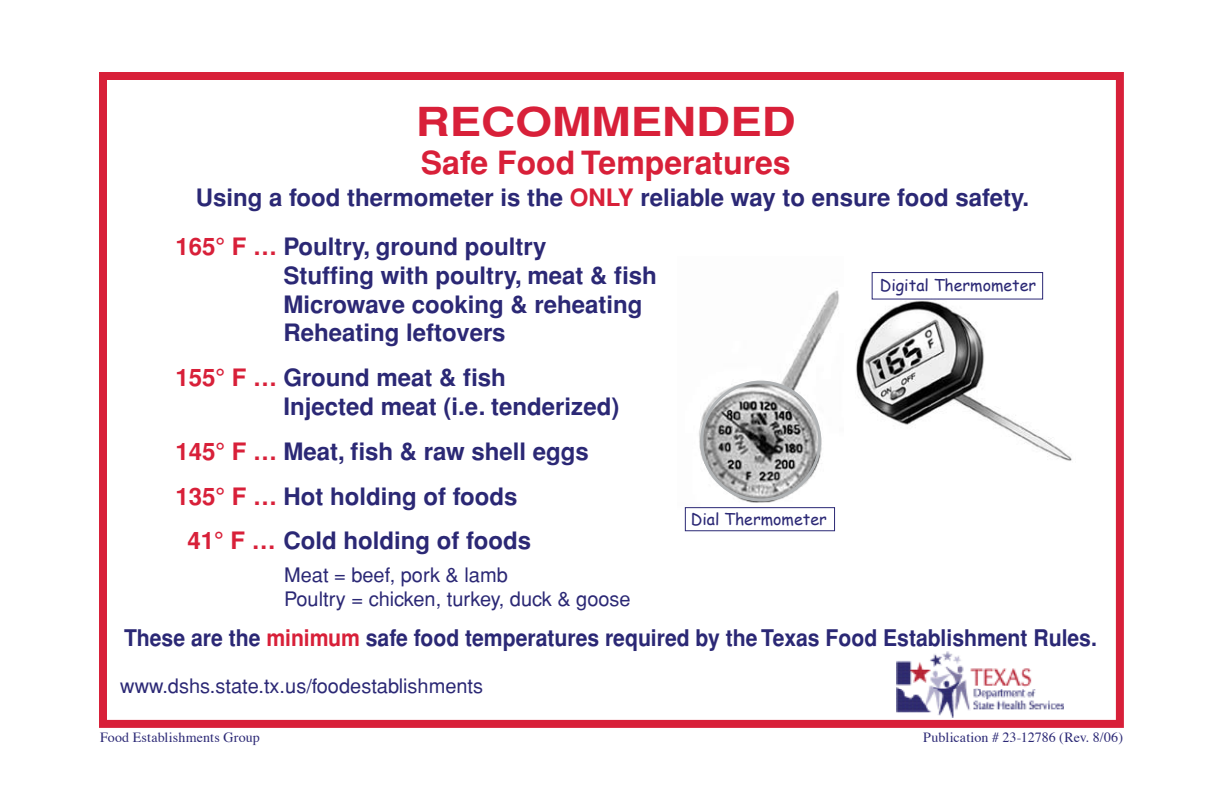
<style>
.page{position:relative;width:1224px;height:792px;background:#fff}
.page>*{position:absolute;margin:0;border:0;box-sizing:border-box;transform-origin:0 0}
.t1{font:700 40px "Helvetica";color:#d82039;scale:1.18 1}
.t2{font:700 32px "Helvetica";color:#d82039}
.t3{font:700 24px/28.8px "Helvetica";color:#2b2875}
.t4{font:700 23px "Helvetica";color:#2b2875;scale:.92 1}
.t5{font:20px/24px "Helvetica";color:#2b2875}
.t6{font:16px "Comic Sans MS";color:#2b2875}
.t7{font:14px "Times";letter-spacing:.005em;color:#2b2875}
.s1{color:#d82039}
</style>
<div class="page">
<img style="left:684px;top:290px;width:155px;height:222px">
<img style="left:897px;top:651px;width:135px;height:38px">
<img style="left:897px;top:689px;width:167px;height:28px">
<div style="left:99px;top:72px;width:1025px;height:656px;border:8px solid #d82039"></div>
<img style="left:856px;top:298px;width:216px;height:163px">
<div style="left:700px;top:381px;width:121px;height:121px;border:3px solid #b1b4b6;border-radius:50%"></div>
<div style="left:872px;top:272px;width:171px;height:27px;border:1px solid #2b2875"></div>
<div style="left:685px;top:507px;width:150px;height:24px;border:1px solid #2b2875"></div>
<h1 class="t1" style="left:416px;top:98px;width:324px">RECOMMENDED</h1>
<h2 class="t2" style="left:421px;top:144px;width:371px">Safe Food Temperatures</h2>
<p class="t3" style="left:196px;top:183px;width:835px">Using a food thermometer is the <span class="s1">ONLY</span> reliable way to ensure food safety.</p>
<p class="t3" style="left:284px;top:232px;width:375px;text-indent:-108px"><span class="s1">165° F …</span> Poultry, ground poultry<br>Stuffing with poultry, meat &amp; fish<br>Microwave cooking &amp; reheating<br>Reheating leftovers</p>
<p class="t3" style="left:284px;top:363px;width:337px;text-indent:-108px"><span class="s1">155° F …</span> Ground meat &amp; fish<br>Injected meat (i.e. tenderized)</p>
<p class="t3" style="left:176px;top:437px;width:415px"><span class="s1">145° F …</span> Meat, fish &amp; raw shell eggs</p>
<p class="t3" style="left:176px;top:482px;width:344px"><span class="s1">135° F …</span> Hot holding of foods</p>
<p class="t3" style="left:188px;top:526px;width:345px"><span class="s1">41° F …</span> Cold holding of foods</p>
<p class="t5" style="left:284px;top:563px;width:348px">Meat = beef, pork &amp; lamb<br>Poultry = chicken, turkey, duck &amp; goose</p>
<p class="t6" style="left:691px;top:507px;width:137px">Dial Thermometer</p>
<p class="t6" style="left:880px;top:273px;width:158px">Digital Thermometer</p>
<p class="t4" style="left:124px;top:624px;width:1059px">These are the <span class="s1">minimum</span> safe food temperatures required by the Texas Food Establishment Rules.</p>
<p class="t5" style="left:120px;top:674px;width:364px">www.dshs.state.tx.us/foodestablishments</p>
<p class="t7" style="left:100px;top:724px;width:161px">Food Establishments Group</p>
<p class="t7" style="left:923px;top:724px;width:201px">Publication # 23-12786 (Rev. 8/06)</p>
</div>
